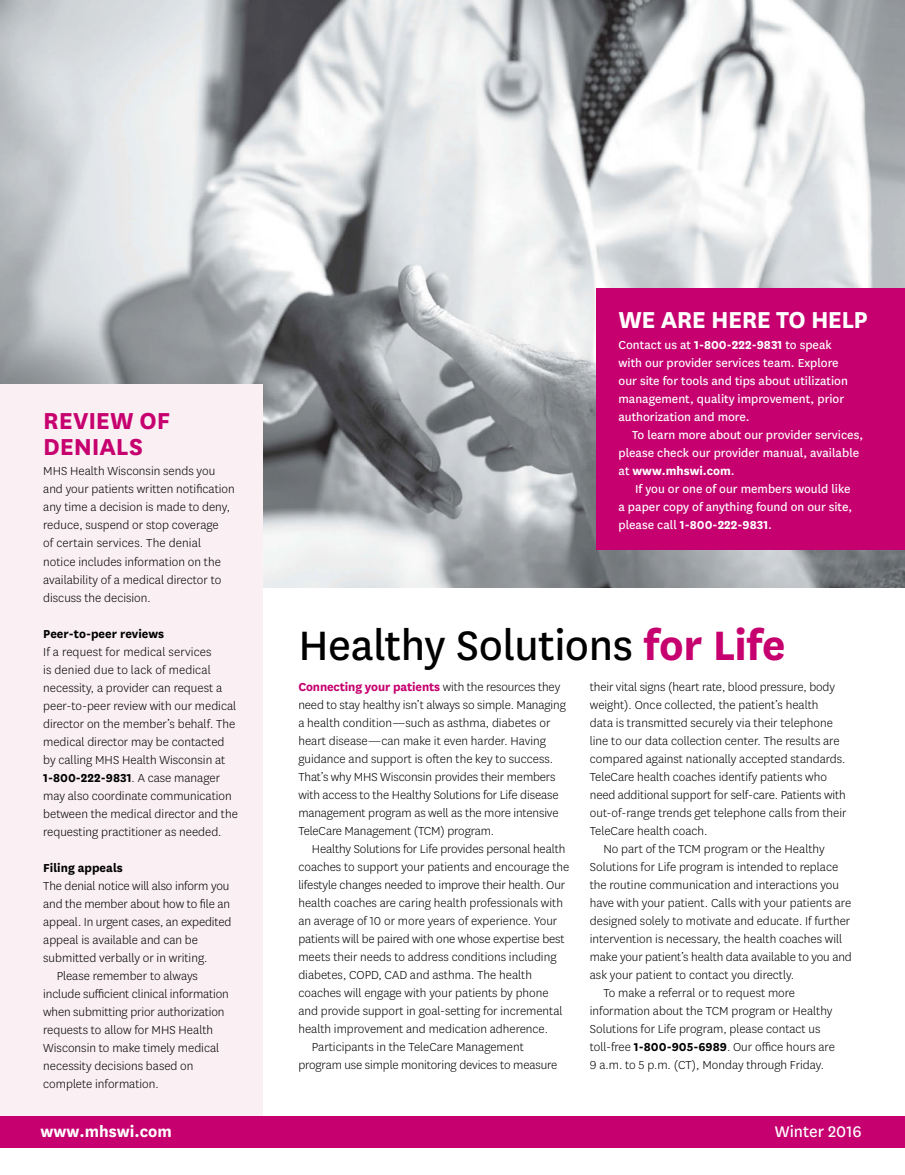
<style>
.page{position:relative;width:905px;height:1175px;background:#fff}
.page>*{position:absolute;margin:0;border:0;box-sizing:border-box;transform-origin:0 0}
.t1{font:48px "Centene Sans";letter-spacing:-.01em;color:#000}
.t2{font:700 27px/25.5px "Centene Sans";letter-spacing:-.005em;color:#c6006f}
.t3{font:700 27px "Centene Sans";letter-spacing:-.02em;color:#fff}
.t4{font:700 18px "Centene Sans";color:#fff}
.t5{font:18px "Centene Sans";color:#fff}
.t6{font:300 13.5px/18px "Centene Sans";color:#000}
.t7{font:13.5px/18px "Centene Sans";color:#fff}
.t8{font:700 13.5px "Centene Sans";color:#000}
.s1{font-weight:700}
.s2{font-weight:700;color:#c6006f}
</style>
<div class="page">
<img style="left:0;top:0;width:904px;height:587px">
<div style="left:0;top:384px;width:263px;height:747px;background:#faeff2"></div>
<div style="left:0;top:1116px;width:904px;height:31px;background:#c6006f"></div>
<div style="left:596px;top:288px;width:308px;height:261px;background:#c6006f"></div>
<h2 class="t2" style="left:43px;top:406px;width:128px">Review of denials</h2>
<p class="t6" style="left:43px;top:462px;width:193px">MHS Health Wisconsin sends you and your patients written notification any time a decision is made to deny, reduce, suspend or stop coverage<br>of certain services. The denial notice includes information on the availability of a medical director to discuss the decision.</p>
<p class="t8" style="left:43px;top:624px;width:123px">Peer-to-peer reviews</p>
<p class="t6" style="left:43px;top:642px;width:196px">If a request for medical services<br>is denied due to lack of medical necessity, a provider can request a peer-to-peer review with our medical director on the member’s behalf. The medical director may be contacted by calling MHS Health Wisconsin at <span class="s1">1-800-222-9831</span>. A case manager may also coordinate communication between the medical director and the requesting practitioner as needed.</p>
<p class="t8" style="left:43px;top:858px;width:81px">Filing appeals</p>
<p class="t6" style="left:43px;top:876px;width:188px">The denial notice will also inform you</p>
<p class="t6" style="left:43px;top:894px;width:188px">and the member about how to file an</p>
<p class="t6" style="left:43px;top:912px;width:190px">appeal. In urgent cases, an expedited</p>
<p class="t6" style="left:43px;top:930px;width:156px">appeal is available and can be</p>
<p class="t6" style="left:43px;top:948px;width:166px">submitted verbally or in writing.</p>
<p class="t6" style="left:57px;top:966px;width:143px">Please remember to always</p>
<p class="t6" style="left:43px;top:984px;width:187px">include sufficient clinical information</p>
<p class="t6" style="left:43px;top:1002px;width:183px">when submitting prior authorization</p>
<p class="t6" style="left:43px;top:1020px;width:171px">requests to allow for MHS Health</p>
<p class="t6" style="left:43px;top:1038px;width:177px">Wisconsin to make timely medical</p>
<p class="t6" style="left:43px;top:1056px;width:152px">necessity decisions based on</p>
<p class="t6" style="left:43px;top:1074px;width:117px">complete information.</p>
<h2 class="t3" style="left:618px;top:300px;width:236px">We are here to help</h2>
<p class="t7" style="left:618px;top:335px;width:231px">Contact us at <span class="s1">1-800-222-9831</span> to speak with our provider services team. Explore our site for tools and tips about utilization management, quality improvement, prior authorization and more.</p>
<p class="t7" style="left:618px;top:425px;width:246px;text-indent:14px">To learn more about our provider services, please check our provider manual, available at <span class="s1">www.mhswi.com</span>.</p>
<p class="t7" style="left:618px;top:479px;width:235px;text-indent:16px">If you or one of our members would like a paper copy of anything found on our site, please call <span class="s1">1-800-222-9831</span>.</p>
<h1 class="t1" style="left:298px;top:613px;width:489px">Healthy Solutions <span class="s2">for Life</span></h1>
<p class="t6" style="left:298px;top:678px;width:269px"><span class="s2">Connecting your patients</span> with the resources they need to stay healthy isn’t always so simple. Managing a health condition—such as asthma, diabetes or heart disease—can make it even harder. Having guidance and support is often the key to success.<br>That’s why MHS Wisconsin provides their members with access to the Healthy Solutions for Life disease management program as well as the more intensive TeleCare Management (TCM) program.</p>
<p class="t6" style="left:312px;top:840px;width:255px">Healthy Solutions for Life provides personal health</p>
<p class="t6" style="left:298px;top:858px;width:272px">coaches to support your patients and encourage the</p>
<p class="t6" style="left:298px;top:876px;width:268px">lifestyle changes needed to improve their health. Our</p>
<p class="t6" style="left:298px;top:894px;width:266px">health coaches are caring health professionals with</p>
<p class="t6" style="left:298px;top:912px;width:260px">an average of 10 or more years of experience. Your</p>
<p class="t6" style="left:298px;top:930px;width:268px">patients will be paired with one whose expertise best</p>
<p class="t6" style="left:298px;top:948px;width:260px">meets their needs to address conditions including</p>
<p class="t6" style="left:298px;top:966px;width:235px">diabetes, COPD, CAD and asthma. The health</p>
<p class="t6" style="left:298px;top:983px;width:252px">coaches will engage with your patients by phone</p>
<p class="t6" style="left:298px;top:1001px;width:266px">and provide support in goal-setting for incremental</p>
<p class="t6" style="left:298px;top:1019px;width:251px">health improvement and medication adherence.</p>
<p class="t6" style="left:312px;top:1037px;width:213px">Participants in the TeleCare Management</p>
<p class="t6" style="left:298px;top:1055px;width:260px">program use simple monitoring devices to measure</p>
<p class="t6" style="left:590px;top:677px;width:247px">their vital signs (heart rate, blood pressure, body</p>
<p class="t6" style="left:590px;top:695px;width:230px">weight). Once collected, the patient’s health</p>
<p class="t6" style="left:590px;top:713px;width:244px">data is transmitted securely via their telephone</p>
<p class="t6" style="left:590px;top:731px;width:251px">line to our data collection center. The results are</p>
<p class="t6" style="left:590px;top:749px;width:257px">compared against nationally accepted standards.</p>
<p class="t6" style="left:590px;top:767px;width:238px">TeleCare health coaches identify patients who</p>
<p class="t6" style="left:590px;top:785px;width:257px">need additional support for self-care. Patients with</p>
<p class="t6" style="left:590px;top:803px;width:258px">out-of-range trends get telephone calls from their</p>
<p class="t6" style="left:590px;top:821px;width:119px">TeleCare health coach.</p>
<p class="t6" style="left:603px;top:839px;width:223px">No part of the TCM program or the Healthy</p>
<p class="t6" style="left:590px;top:857px;width:250px">Solutions for Life program is intended to replace</p>
<p class="t6" style="left:590px;top:875px;width:251px">the routine communication and interactions you</p>
<p class="t6" style="left:590px;top:893px;width:263px">have with your patient. Calls with your patients are</p>
<p class="t6" style="left:590px;top:911px;width:262px">designed solely to motivate and educate. If further</p>
<p class="t6" style="left:590px;top:929px;width:254px">intervention is necessary, the health coaches will</p>
<p class="t6" style="left:590px;top:947px;width:263px">make your patient’s health data available to you and</p>
<p class="t6" style="left:590px;top:965px;width:206px">ask your patient to contact you directly.</p>
<p class="t6" style="left:603px;top:983px;width:193px">To make a referral or to request more</p>
<p class="t6" style="left:590px;top:1001px;width:244px">information about the TCM program or Healthy</p>
<p class="t6" style="left:590px;top:1019px;width:232px">Solutions for Life program, please contact us</p>
<p class="t6" style="left:590px;top:1037px;width:246px">toll-free <span class="s1">1-800-905-6989</span>. Our office hours are</p>
<p class="t6" style="left:590px;top:1055px;width:236px">9 a.m. to 5 p.m. (CT), Monday through Friday.</p>
<h3 class="t4" style="left:40px;top:1119px;width:133px">www.mhswi.com</h3>
<h3 class="t5" style="left:774px;top:1119px;width:88px">Winter 2016</h3>
</div>
